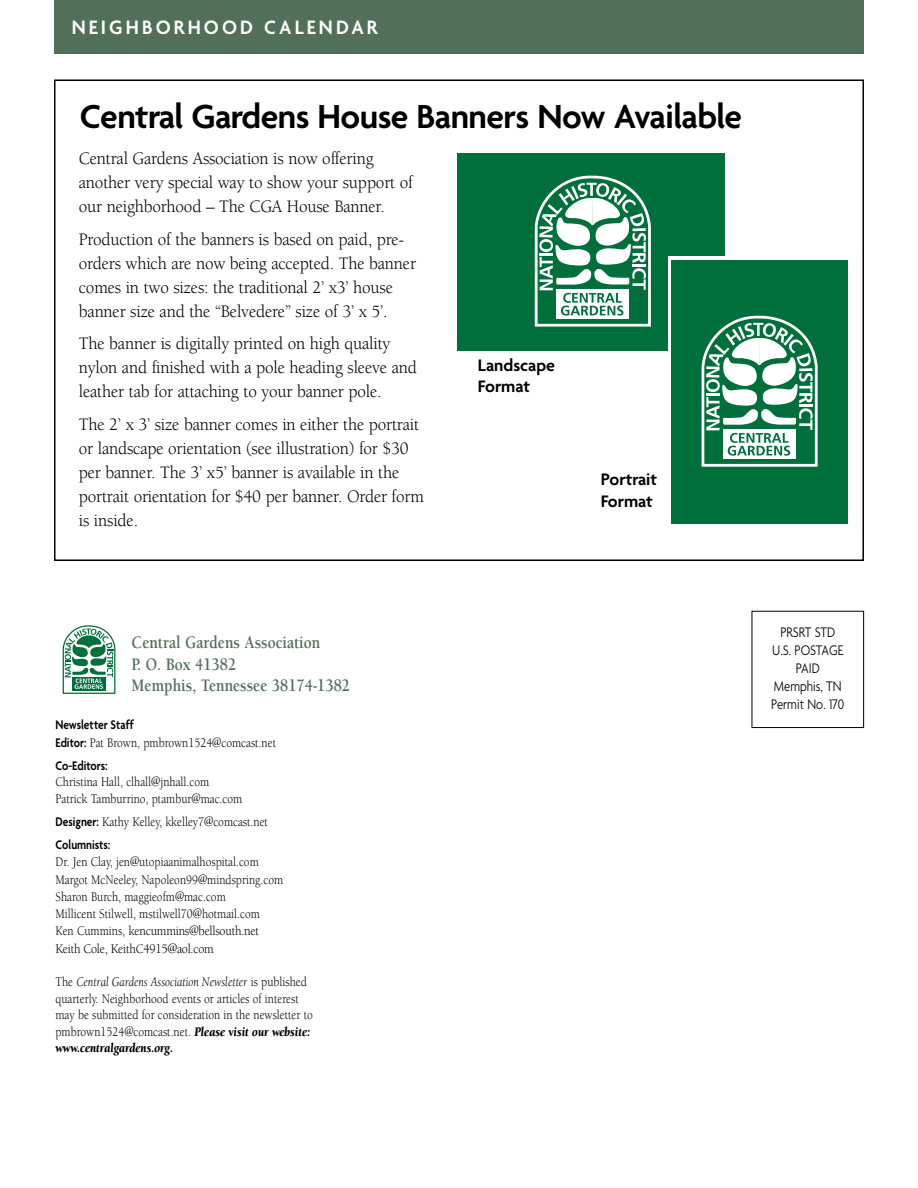
<style>
.page{position:relative;width:918px;height:1188px;background:#fff}
.page>*{position:absolute;margin:0;border:0;box-sizing:border-box;transform-origin:0 0}
.t1{font:600 36px "Agenda";letter-spacing:-.015em;color:#000}
.t2{font:600 21px "Agenda";letter-spacing:.155em;color:#fff;scale:.95 1}
.t3{font:18px/24px "Berkeley";letter-spacing:-.01em;color:#000;scale:.95 1}
.t4{font:700 18px/21.6px "Berkeley";color:#516f59;scale:.85 1}
.t5{font:600 18px/21.6px "Agenda";color:#000}
.t6{font:300 15px/18px "Agenda";color:#000;text-align:center;scale:.85 1}
.t7{font:13.5px/17.2px "Berkeley";color:#000;scale:.85 1}
.t8{font:600 13.5px "Agenda";color:#000;scale:.85 1}
.s1{font-family:"Agenda";font-weight:600}
.s2{font-style:italic}
.s3{font-weight:900;font-style:italic}
</style>
<div class="page">
<svg style="left:63px;top:625px;width:52px;height:69px"></svg>
<div style="left:752px;top:611px;width:112px;height:117px;border:1px solid #000"></div>
<div style="left:54px;top:0;width:810px;height:54px;background:#516f59"></div>
<div style="left:457px;top:153px;width:268px;height:197px;background:#006f3c"></div>
<svg style="left:534px;top:176px;width:117px;height:151px"></svg>
<div style="left:668px;top:256px;width:186px;height:288px;background:#fff"></div>
<div style="left:671px;top:260px;width:177px;height:264px;background:#006f3c"></div>
<svg style="left:701px;top:316px;width:117px;height:151px"></svg>
<p class="t2" style="left:72px;top:14px;width:324px">NEIGHBORHOOD CALENDAR</p>
<h1 class="t1" style="left:80px;top:95px;width:664px">Central Gardens House Banners Now Available</h1>
<p class="t3" style="left:79px;top:148px;width:353px">Central Gardens Association is now offering another very special way to show your support of our neighborhood – The CGA House Banner.</p>
<p class="t3" style="left:79px;top:228px;width:356px">Production of the banners is based on paid, pre&shy;orders which are now being accepted. The banner comes in two sizes: the traditional 2’ x3’ house banner size and the “Belvedere” size of 3’ x 5’.</p>
<p class="t3" style="left:79px;top:333px;width:357px">The banner is digitally printed on high quality nylon and finished with a pole heading sleeve and leather tab for attaching to your banner pole.</p>
<p class="t3" style="left:79px;top:414px;width:365px">The 2’ x 3’ size banner comes in either the portrait or landscape orientation (see illustration) for $30 per banner. The 3’ x5’ banner is available in the portrait orientation for $40 per banner. Order form is inside.</p>
<p class="t5" style="left:478px;top:354px;width:79px">Landscape<br>Format</p>
<p class="t5" style="left:601px;top:468px;width:58px">Portrait<br>Format</p>
<p class="t4" style="left:132px;top:633px;width:259px">Central Gardens Association<br>P. O. Box 41382<br>Memphis, Tennessee 38174-1382</p>
<p class="t6" style="left:771px;top:622px;width:87px">PRSRT STD<br>U.S. POSTAGE<br>PAID<br>Memphis, TN<br>Permit No. 170</p>
<p class="t8" style="left:56px;top:717px;width:93px">Newsletter Staff</p>
<p class="t7" style="left:56px;top:735px;width:261px"><span class="s1">Editor:</span> Pat Brown, pmbrown1524@comcast.net</p>
<p class="t8" style="left:56px;top:757px;width:63px">Co-Editors:</p>
<p class="t7" style="left:56px;top:774px;width:221px">Christina Hall, clhall@jnhall.com<br>Patrick Tamburrino, ptambur@mac.com</p>
<p class="t7" style="left:56px;top:815px;width:252px"><span class="s1">Designer:</span> Kathy Kelley, kkelley7@comcast.net</p>
<p class="t8" style="left:56px;top:837px;width:66px">Columnists:</p>
<p class="t7" style="left:56px;top:855px;width:270px">Dr. Jen Clay, jen@utopiaanimalhospital.com Margot McNeeley, Napoleon99@mindspring.com Sharon Burch, maggieofm@mac.com<br>Millicent Stilwell, mstilwell70@hotmail.com<br>Ken Cummins, kencummins@bellsouth.net Keith Cole, KeithC4915@aol.com</p>
<p class="t7" style="left:55px;top:975px;width:304px;line-height:16.5px">The <span class="s2">Central Gardens Association Newsletter</span> is published quarterly. Neighborhood events or articles of interest may be submitted for consideration in the newsletter to pmbrown1524@comcast.net. <span class="s3">Please visit our website: www.centralgardens.org.</span></p>
</div>
